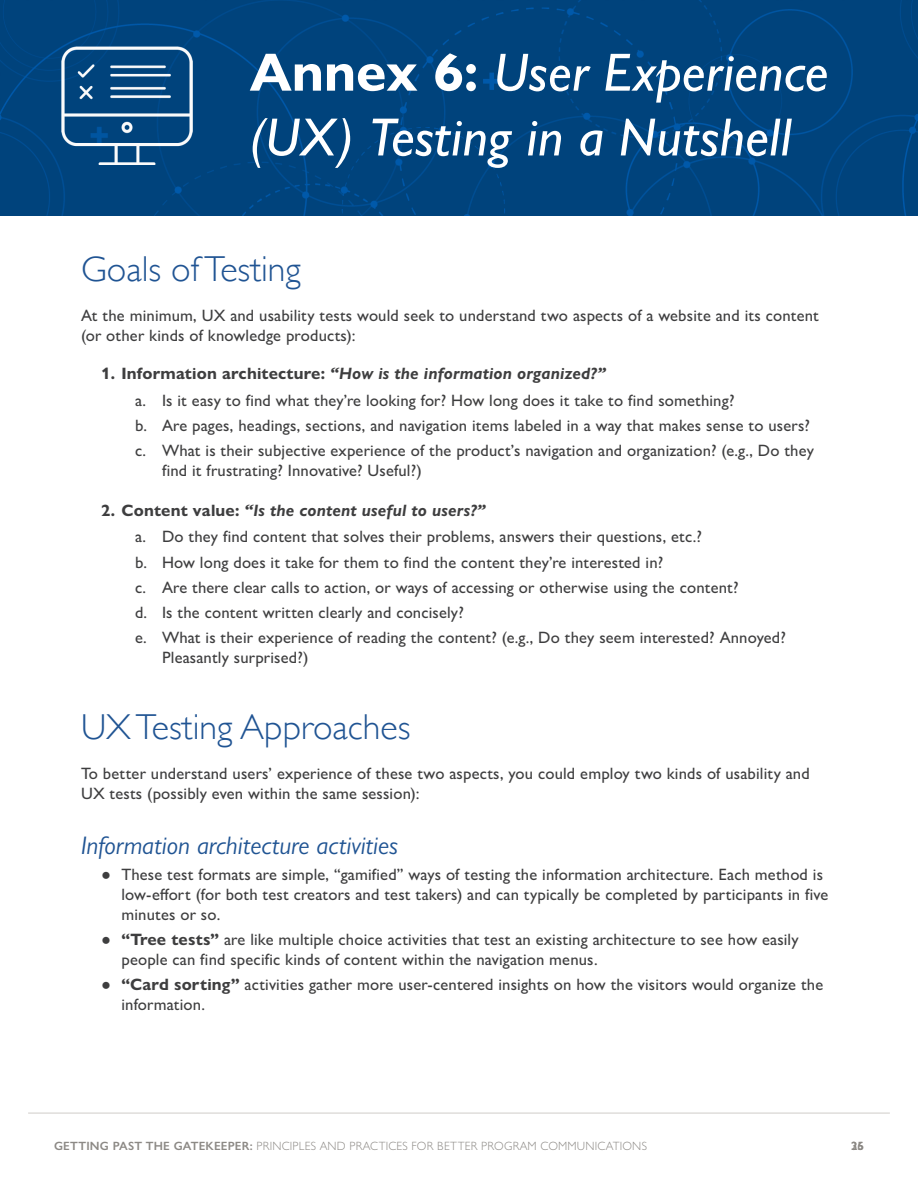
<style>
.page{position:relative;width:918px;height:1188px;background:#fff}
.page>*{position:absolute;margin:0;border:0;box-sizing:border-box;transform-origin:0 0}
.Annex_Heading_1_-_Index_pages{font:italic 500 54px/64.8px "Gill Sans Nova";color:#fff}
.Heading_2{font:300 36px "Gill Sans";color:#205493}
.Heading_3{font:italic 25.5px "Gill Sans Nova";color:#205493}
.Bulleted_List{font:500 16.5px/19.8px "Gill Sans Nova";letter-spacing:.01em;color:#3e3e3f}
.Numbered_list{font:italic 700 16.5px "Gill Sans Nova";letter-spacing:.01em;color:#3e3e3f}
.t1{font:300 12px "Gill Sans Nova";letter-spacing:.015em;color:#8c8985}
.t2{font:600 12px "Gill Sans Nova";color:#8c8985}
.s1{font-weight:700;font-style:normal}
.s2{font-style:normal}
.s3{font-weight:700}
.s4{font-weight:600}
</style>
<div class="page">
<hr style="left:28px;top:1113px;width:862px;height:1px;background:#cfccc8">
<div style="left:0;top:0;width:918px;height:216px;background:#00437c"></div>
<svg style="left:53px;top:39px;width:150px;height:137px;background:#205b8d"></svg>
<p class="Annex_Heading_1_-_Index_pages" style="left:250px;top:39px;width:580px"><span class="s1">Annex 6:</span> User Experience (UX) Testing in a Nutshell</p>
<h2 class="Heading_2" style="left:81px;top:241px;width:222px">Goals of Testing</h2>
<p class="Bulleted_List" style="left:81px;top:306px;width:739px">At the minimum, UX and usability tests would seek to understand two aspects of a website and its content (or other kinds of knowledge products):</p>
<p class="Numbered_list" style="left:101px;top:363px;width:506px"><span class="s2">1. Information architecture:</span> “How is the information organized?”</p>
<p class="Bulleted_List" style="left:135px;top:390px;width:601px">a. Is it easy to find what they’re looking for? How long does it take to find something?</p>
<p class="Bulleted_List" style="left:135px;top:415px;width:677px">b. Are pages, headings, sections, and navigation items labeled in a way that makes sense to users?</p>
<p class="Bulleted_List" style="left:162px;top:440px;width:654px;text-indent:-27px">c. What is their subjective experience of the product’s navigation and organization? (e.g., Do they find it frustrating? Innovative? Useful?)</p>
<p class="Numbered_list" style="left:101px;top:500px;width:386px"><span class="s2">2. Content value:</span> “Is the content useful to users?”</p>
<p class="Bulleted_List" style="left:135px;top:527px;width:568px">a. Do they find content that solves their problems, answers their questions, etc.?</p>
<p class="Bulleted_List" style="left:135px;top:552px;width:530px">b. How long does it take for them to find the content they’re interested in?</p>
<p class="Bulleted_List" style="left:135px;top:577px;width:605px">c. Are there clear calls to action, or ways of accessing or otherwise using the content?</p>
<p class="Bulleted_List" style="left:135px;top:602px;width:330px">d. Is the content written clearly and concisely?</p>
<p class="Bulleted_List" style="left:162px;top:627px;width:625px;text-indent:-27px">e. What is their experience of reading the content? (e.g., Do they seem interested? Annoyed?<br>Pleasantly surprised?)</p>
<h2 class="Heading_2" style="left:81px;top:699px;width:331px">UX Testing Approaches</h2>
<p class="Bulleted_List" style="left:81px;top:763px;width:730px">To better understand users’ experience of these two aspects, you could employ two kinds of usability and<br>UX tests (possibly even within the same session):</p>
<h3 class="Heading_3" style="left:81px;top:830px;width:319px">Information architecture activities</h3>
<p class="Bulleted_List" style="left:121px;top:865px;width:708px;text-indent:-20px">● These test formats are simple, “gamified” ways of testing the information architecture. Each method is low-effort (for both test creators and test takers) and can typically be completed by participants in five minutes or so.</p>
<p class="Bulleted_List" style="left:121px;top:930px;width:679px;text-indent:-20px">● <span class="s3">“Tree tests”</span> are like multiple choice activities that test an existing architecture to see how easily people can find specific kinds of content within the navigation menus.</p>
<p class="Bulleted_List" style="left:121px;top:975px;width:703px;text-indent:-20px">● <span class="s3">“Card sorting”</span> activities gather more user-centered insights on how the visitors would organize the information.</p>
<p class="t1" style="left:54px;top:1138px;width:595px"><span class="s4">GETTING PAST THE GATEKEEPER:</span> PRINCIPLES AND PRACTICES FOR BETTER PROGRAM COMMUNICATIONS</p>
<p class="t2" style="left:851px;top:1138px;width:14px">3526</p>
</div>
